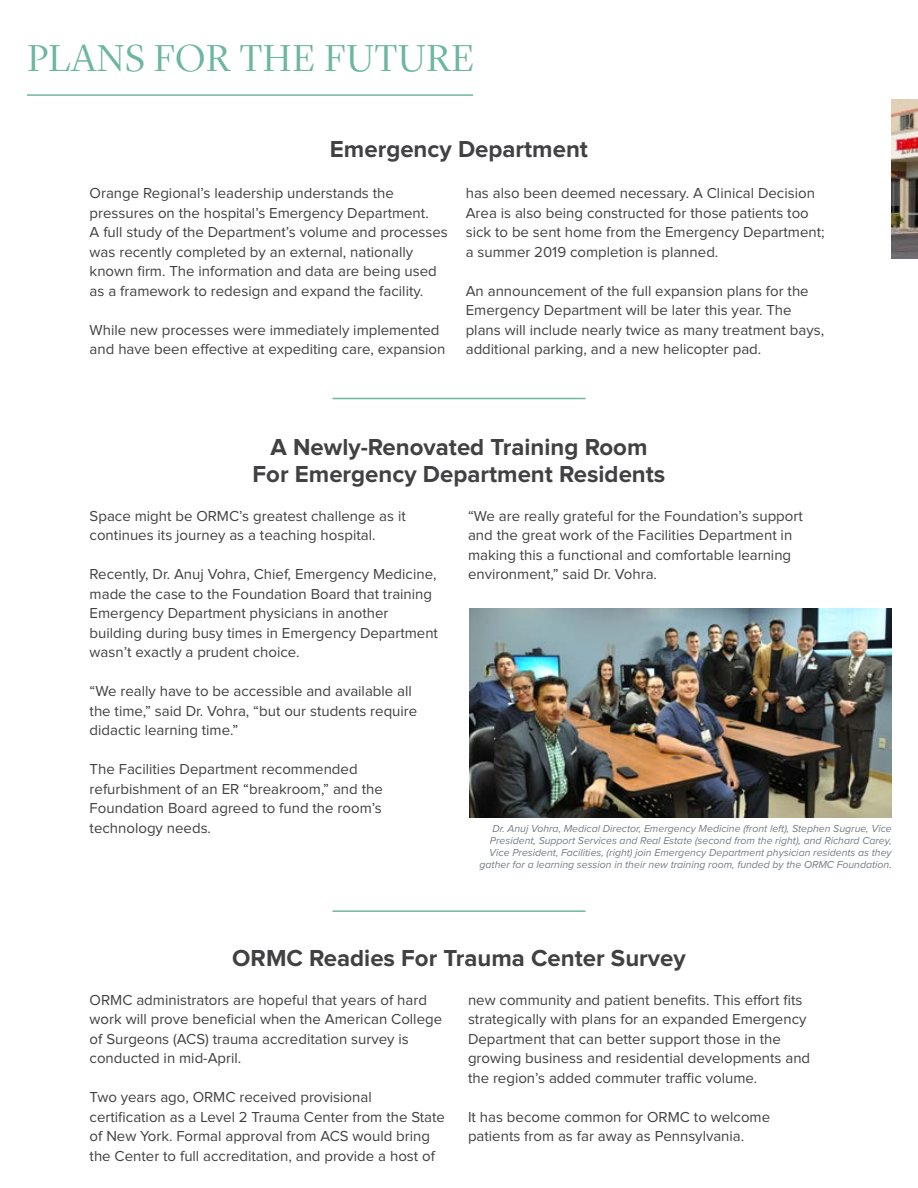
<style>
.page{position:relative;width:918px;height:1188px;background:#fff}
.page>*{position:absolute;margin:0;border:0;box-sizing:border-box;transform-origin:0 0}
.t1{font:300 39px "Lyon Display";letter-spacing:.02em;color:#6db6a2}
.t2{font:700 24px/27px "Proxima Nova";color:#414042;text-align:center}
.t3{font:15px/19.5px "Proxima Nova";color:#414042}
.t4{font:italic 10.5px/12px "Proxima Nova";color:#747d84;text-align:right}
</style>
<div class="page">
<hr style="left:27px;top:94px;width:446px;height:2px;background:#6db6a2">
<img style="left:469px;top:608px;width:423px;height:209px">
<hr style="left:332px;top:398px;width:254px;height:1px;background:#6db6a2">
<hr style="left:332px;top:910px;width:254px;height:2px;background:#6db6a2">
<img style="left:892px;top:99px;width:26px;height:159px">
<h1 class="t1" style="left:27px;top:29px;width:449px">PLANS FOR THE FUTURE</h1>
<h2 class="t2" style="left:330px;top:137px;width:260px">Emergency Department</h2>
<p class="t3" style="left:90px;top:184px;width:360px">Orange Regional’s leadership understands the pressures on the hospital’s Emergency Department.<br>A full study of the Department’s volume and processes was recently completed by an external, nationally known firm. The information and data are being used as a framework to redesign and expand the facility.</p>
<p class="t3" style="left:90px;top:321px;width:357px">While new processes were immediately implemented and have been effective at expediting care, expansion</p>
<p class="t3" style="left:466px;top:184px;width:360px">has also been deemed necessary. A Clinical Decision Area is also being constructed for those patients too sick to be sent home from the Emergency Department; a summer 2019 completion is planned.</p>
<p class="t3" style="left:466px;top:282px;width:360px">An announcement of the full expansion plans for the Emergency Department will be later this year. The plans will include nearly twice as many treatment bays, additional parking, and a new helicopter pad.</p>
<h2 class="t2" style="left:253px;top:434px;width:414px">A Newly-Renovated Training Room<br>For Emergency Department Residents</h2>
<p class="t3" style="left:90px;top:507px;width:318px">Space might be ORMC’s greatest challenge as it continues its journey as a teaching hospital.</p>
<p class="t3" style="left:90px;top:565px;width:350px">Recently, Dr. Anuj Vohra, Chief, Emergency Medicine, made the case to the Foundation Board that training Emergency Department physicians in another building during busy times in Emergency Department wasn’t exactly a prudent choice.</p>
<p class="t3" style="left:90px;top:682px;width:329px">“We really have to be accessible and available all the time,” said Dr. Vohra, “but our students require didactic learning time.”</p>
<p class="t3" style="left:90px;top:760px;width:295px">The Facilities Department recommended refurbishment of an ER “breakroom,” and the Foundation Board agreed to fund the room’s technology needs.</p>
<p class="t3" style="left:468px;top:507px;width:336px">“We are really grateful for the Foundation’s support and the great work of the Facilities Department in making this a functional and comfortable learning environment,” said Dr. Vohra.</p>
<p class="t4" style="left:480px;top:823px;width:414px">Dr. Anuj Vohra, Medical Director, Emergency Medicine (front left), Stephen Sugrue, Vice President, Support Services and Real Estate (second from the right), and Richard Carey, Vice President, Facilities, (right) join Emergency Department physician residents as they gather for a learning session in their new training room, funded by the ORMC Foundation.</p>
<h2 class="t2" style="left:232px;top:946px;width:455px">ORMC Readies For Trauma Center Survey</h2>
<p class="t3" style="left:90px;top:991px;width:354px">ORMC administrators are hopeful that years of hard work will prove beneficial when the American College of Surgeons (ACS) trauma accreditation survey is conducted in mid-April.</p>
<p class="t3" style="left:90px;top:1088px;width:357px">Two years ago, ORMC received provisional certification as a Level 2 Trauma Center from the State of New York. Formal approval from ACS would bring the Center to full accreditation, and provide a host of</p>
<p class="t3" style="left:468px;top:991px;width:344px">new community and patient benefits. This effort fits strategically with plans for an expanded Emergency Department that can better support those in the growing business and residential developments and the region’s added commuter traffic volume.</p>
<p class="t3" style="left:468px;top:1108px;width:304px">It has become common for ORMC to welcome patients from as far away as Pennsylvania.</p>
</div>
